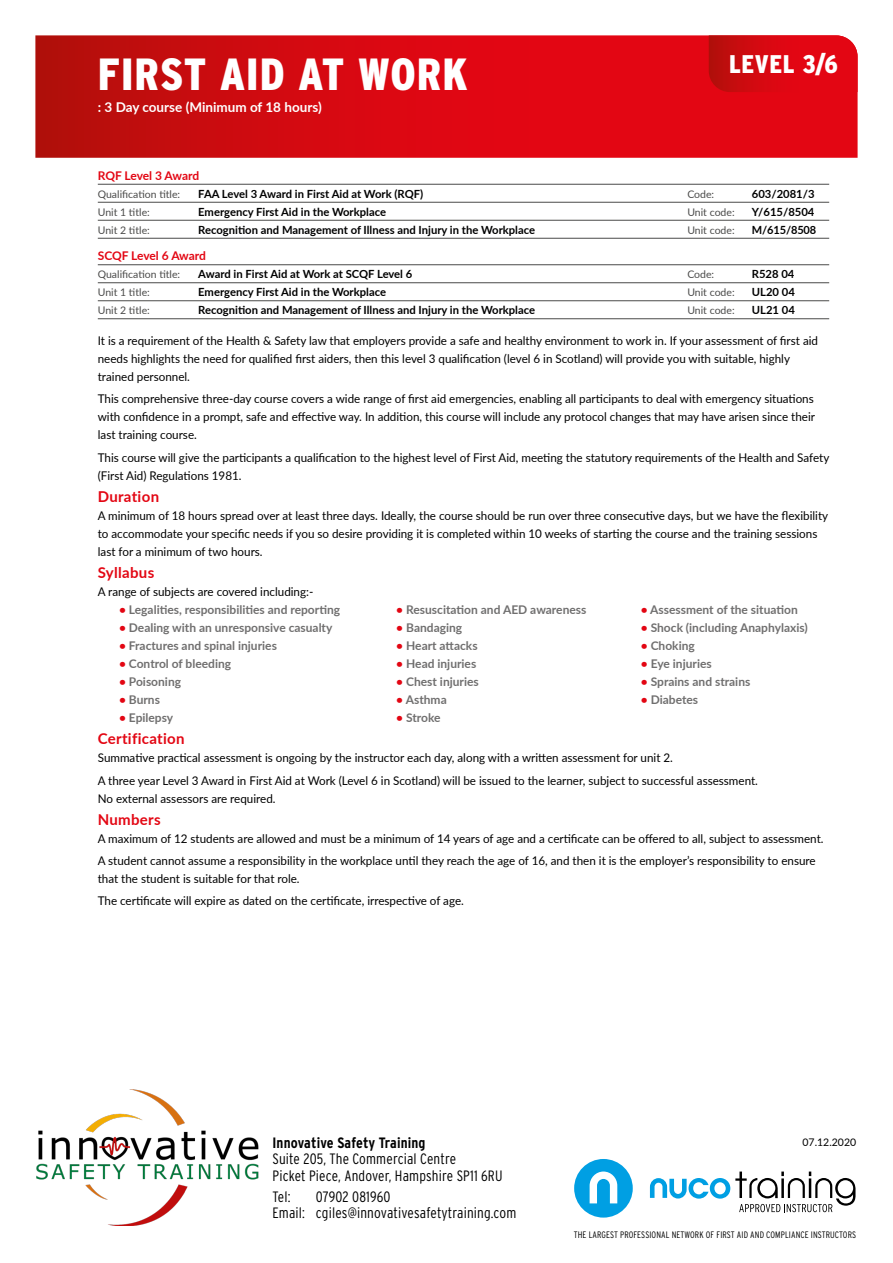
<style>
.page{position:relative;width:893px;height:1263px;background:#fff}
.page>*{position:absolute;margin:0;border:0;box-sizing:border-box;transform-origin:0 0}
.t1{font:900 condensed 45px "Interstate";letter-spacing:.02em;color:#fff}
.t2{font:900 condensed 25.5px "Interstate";letter-spacing:.02em;color:#fff}
.t3{font:300 condensed 15px/16.5px "Interstate";letter-spacing:.01em;color:#000}
.t4{font:700 15px "Lato";letter-spacing:.02em;color:#e30613}
.t5{font:700 condensed 15px "Interstate";letter-spacing:.01em;color:#000}
.t6{font:700 13.5px "Lato";color:#fff}
.t7{font:12px/18px "Lato";color:#000}
.t8{font:700 12px "Lato";color:#706f6f}
.t9{font:700 12px "Lato";letter-spacing:-.015em;color:#e30613}
.t10{font:700 11.25px "Lato";color:#000}
.t11{font:10.5px "Lato";color:#4a4a49}
.t12{font:10.5px "Lato";color:#000}
.t13{font:300 condensed 9.3px "Interstate";letter-spacing:.01em;color:#000}
.s1{color:#e30613}
</style>
<div class="page">
<svg style="left:35px;top:35px;width:823px;height:123px;background:#d60a12"></svg>
<hr style="left:98px;top:184px;width:731px;height:1px;background:#4a4a49">
<hr style="left:98px;top:202px;width:731px;height:1px;background:#4a4a49">
<hr style="left:98px;top:220px;width:731px;height:1px;background:#4a4a49">
<hr style="left:98px;top:238px;width:731px;height:1px;background:#4a4a49">
<hr style="left:98px;top:264px;width:731px;height:1px;background:#4a4a49">
<hr style="left:98px;top:282px;width:731px;height:1px;background:#4a4a49">
<hr style="left:98px;top:300px;width:731px;height:1px;background:#4a4a49">
<hr style="left:98px;top:318px;width:731px;height:1px;background:#4a4a49">
<svg style="left:709px;top:35px;width:149px;height:57px;background:#d70c15"></svg>
<svg style="left:650px;top:1171px;width:205px;height:41px"></svg>
<svg style="left:574px;top:1159px;width:59px;height:58px"></svg>
<img style="left:36px;top:1089px;width:223px;height:136px">
<h1 class="t1" style="left:98px;top:49px;width:372px">FIRST AID AT WORK</h1>
<p class="t6" style="left:98px;top:97px;width:225px">: 3 Day course (Minimum of 18 hours)</p>
<h2 class="t2" style="left:729px;top:49px;width:110px">LEVEL 3/6</h2>
<p class="t9" style="left:98px;top:167px;width:103px">RQF Level 3 Award</p>
<p class="t11" style="left:98px;top:186px;width:84px">Qualification title:</p>
<p class="t10" style="left:198px;top:185px;width:226px">FAA Level 3 Award in First Aid at Work (RQF)</p>
<p class="t11" style="left:687px;top:186px;width:28px">Code:</p>
<p class="t10" style="left:752px;top:185px;width:64px">603/2081/3</p>
<p class="t11" style="left:98px;top:204px;width:54px">Unit 1 title:</p>
<p class="t10" style="left:198px;top:203px;width:189px">Emergency First Aid in the Workplace</p>
<p class="t11" style="left:687px;top:204px;width:49px">Unit code:</p>
<p class="t10" style="left:752px;top:203px;width:64px">Y/615/8504</p>
<p class="t11" style="left:98px;top:222px;width:54px">Unit 2 title:</p>
<p class="t10" style="left:198px;top:221px;width:338px">Recognition and Management of Illness and Injury in the Workplace</p>
<p class="t11" style="left:687px;top:222px;width:49px">Unit code:</p>
<p class="t10" style="left:752px;top:221px;width:66px">M/615/8508</p>
<p class="t9" style="left:98px;top:247px;width:110px">SCQF Level 6 Award</p>
<p class="t11" style="left:98px;top:267px;width:84px">Qualification title:</p>
<p class="t10" style="left:198px;top:266px;width:216px">Award in First Aid at Work at SCQF Level 6</p>
<p class="t11" style="left:687px;top:267px;width:28px">Code:</p>
<p class="t10" style="left:752px;top:266px;width:44px">R528 04</p>
<p class="t11" style="left:98px;top:285px;width:54px">Unit 1 title:</p>
<p class="t10" style="left:198px;top:284px;width:189px">Emergency First Aid in the Workplace</p>
<p class="t11" style="left:687px;top:285px;width:49px">Unit code:</p>
<p class="t10" style="left:752px;top:284px;width:45px">UL20 04</p>
<p class="t11" style="left:98px;top:303px;width:54px">Unit 2 title:</p>
<p class="t10" style="left:198px;top:302px;width:338px">Recognition and Management of Illness and Injury in the Workplace</p>
<p class="t11" style="left:687px;top:303px;width:49px">Unit code:</p>
<p class="t10" style="left:752px;top:302px;width:45px">UL21 04</p>
<p class="t7" style="left:98px;top:331px;width:722px">It is a requirement of the Health &amp; Safety law that employers provide a safe and healthy environment to work in. If your assessment of first aid needs highlights the need for qualified first aiders, then this level 3 qualification (level 6 in Scotland) will provide you with suitable, highly trained personnel.</p>
<p class="t7" style="left:98px;top:389px;width:719px;text-align:justify">This comprehensive three-day course covers a wide range of first aid emergencies, enabling all participants to deal with emergency situations with confidence in a prompt, safe and effective way. In addition, this course will include any protocol changes that may have arisen since their last training course.</p>
<p class="t7" style="left:98px;top:448px;width:733px">This course will give the participants a qualification to the highest level of First Aid, meeting the statutory requirements of the Health and Safety (First Aid) Regulations 1981.</p>
<p class="t4" style="left:98px;top:485px;width:63px">Duration</p>
<p class="t7" style="left:98px;top:506px;width:732px">A minimum of 18 hours spread over at least three days. Ideally, the course should be run over three consecutive days, but we have the flexibility to accommodate your specific needs if you so desire providing it is completed within 10 weeks of starting the course and the training sessions last for a minimum of two hours.</p>
<p class="t4" style="left:98px;top:562px;width:58px">Syllabus</p>
<p class="t7" style="left:98px;top:582px;width:217px">A range of subjects are covered including:-</p>
<p class="t8" style="left:119px;top:601px;width:223px"><span class="s1">•</span> Legalities, responsibilities and reporting</p>
<p class="t8" style="left:396px;top:601px;width:192px"><span class="s1">•</span> Resuscitation and AED awareness</p>
<p class="t8" style="left:641px;top:601px;width:159px"><span class="s1">•</span> Assessment of the situation</p>
<p class="t8" style="left:119px;top:619px;width:215px"><span class="s1">•</span> Dealing with an unresponsive casualty</p>
<p class="t8" style="left:396px;top:619px;width:67px"><span class="s1">•</span> Bandaging</p>
<p class="t8" style="left:641px;top:619px;width:168px"><span class="s1">•</span> Shock (including Anaphylaxis)</p>
<p class="t8" style="left:119px;top:637px;width:159px"><span class="s1">•</span> Fractures and spinal injuries</p>
<p class="t8" style="left:396px;top:637px;width:83px"><span class="s1">•</span> Heart attacks</p>
<p class="t8" style="left:641px;top:637px;width:56px"><span class="s1">•</span> Choking</p>
<p class="t8" style="left:119px;top:655px;width:114px"><span class="s1">•</span> Control of bleeding</p>
<p class="t8" style="left:396px;top:655px;width:81px"><span class="s1">•</span> Head injuries</p>
<p class="t8" style="left:641px;top:655px;width:72px"><span class="s1">•</span> Eye injuries</p>
<p class="t8" style="left:119px;top:673px;width:64px"><span class="s1">•</span> Poisoning</p>
<p class="t8" style="left:396px;top:673px;width:84px"><span class="s1">•</span> Chest injuries</p>
<p class="t8" style="left:641px;top:673px;width:111px"><span class="s1">•</span> Sprains and strains</p>
<p class="t8" style="left:119px;top:691px;width:42px"><span class="s1">•</span> Burns</p>
<p class="t8" style="left:396px;top:691px;width:52px"><span class="s1">•</span> Asthma</p>
<p class="t8" style="left:641px;top:691px;width:59px"><span class="s1">•</span> Diabetes</p>
<p class="t8" style="left:119px;top:709px;width:56px"><span class="s1">•</span> Epilepsy</p>
<p class="t8" style="left:396px;top:709px;width:46px"><span class="s1">•</span> Stroke</p>
<p class="t4" style="left:98px;top:728px;width:88px">Certification</p>
<p class="t7" style="left:98px;top:746px;width:662px;line-height:22.2px">Summative practical assessment is ongoing by the instructor each day, along with a written assessment for unit 2.<br>A three year Level 3 Award in First Aid at Work (Level 6 in Scotland) will be issued to the learner, subject to successful assessment.</p>
<p class="t7" style="left:98px;top:789px;width:179px">No external assessors are required.</p>
<p class="t4" style="left:98px;top:808px;width:64px">Numbers</p>
<p class="t7" style="left:98px;top:827px;width:727px;line-height:22.2px">A maximum of 12 students are allowed and must be a minimum of 14 years of age and a certificate can be offered to all, subject to assessment.<br>A student cannot assume a responsibility in the workplace until they reach the age of 16, and then it is the employer’s responsibility to ensure</p>
<p class="t7" style="left:98px;top:867px;width:368px;line-height:22.2px">that the student is suitable for that role.<br>The certificate will expire as dated on the certificate, irrespective of age.</p>
<p class="t5" style="left:272px;top:1134px;width:155px">Innovative Safety Training</p>
<p class="t12" style="left:802px;top:1135px;width:55px">07.12.2020</p>
<p class="t3" style="left:272px;top:1151px;width:231px">Suite 205, The Commercial Centre<br>Picket Piece, Andover, Hampshire SP11 6RU</p>
<p class="t3" style="left:272px;top:1188px;width:19px">Tel:</p>
<p class="t3" style="left:272px;top:1188px;width:245px;text-indent:44px">07902 081960<br>Email: cgiles@innovativesafetytraining.com</p>
<p class="t13" style="left:574px;top:1229px;width:284px">THE LARGEST PROFESSIONAL NETWORK OF FIRST AID AND COMPLIANCE INSTRUCTORS</p>
</div>
